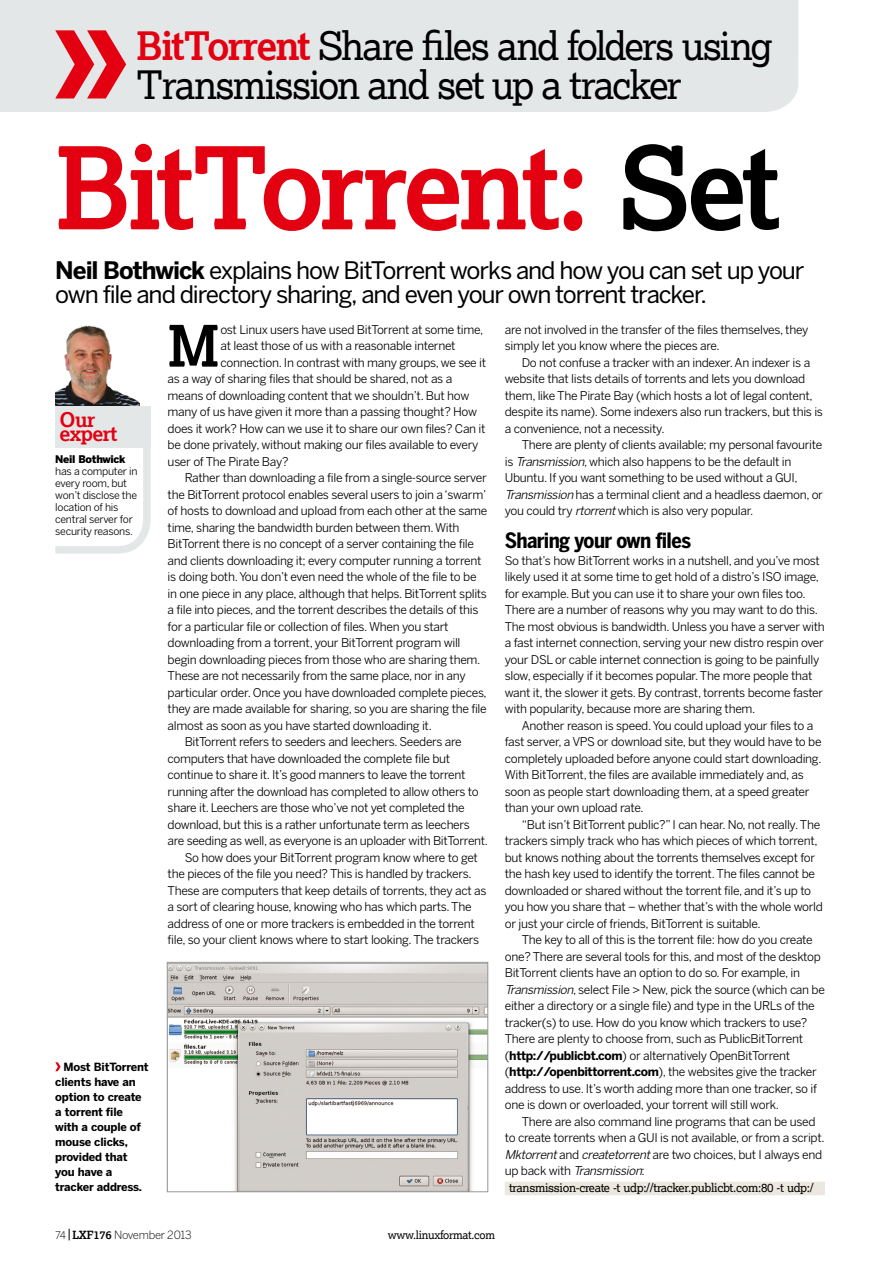
<style>
.page{position:relative;width:893px;height:1263px;background:#fff}
.page>*{position:absolute;margin:0;border:0;box-sizing:border-box;transform-origin:0 0}
.t1{font:700 114px "Lexia Da Ma";letter-spacing:-.045em;color:#e30010}
.t2{font:700 57.3px "Lexia Da Ma";color:#000}
.t3{font:39px/39px "Lexia Da Ma";letter-spacing:-.045em;color:#000}
.t4{font:24px/24px "Benton Sans";letter-spacing:-.045em;color:#000}
.t5{font:700 21px "Benton Sans Cond";letter-spacing:-.03em;color:#000}
.t6{font:700 20.25px/14.2px "Lexia Da Ma";letter-spacing:-.025em;color:#e30010}
.t7{font:12px/16.5px "Benton Sans";letter-spacing:-.025em;color:#000}
.t8{font:12px "Lexia Da Ma";letter-spacing:-.025em;color:#000}
.t9{font:700 11.25px/15px "Benton Sans";letter-spacing:-.015em;color:#000}
.t10{font:300 11.25px "Benton Sans";letter-spacing:-.025em;color:#000}
.t11{font:11.25px "Lexia Da Ma";letter-spacing:-.025em;color:#000}
.t12{font:10.5px/12px "Benton Sans";letter-spacing:-.025em;color:#000}
.t13{font:900 10.5px "Benton Sans";letter-spacing:-.025em;color:#000}
.s1{font-weight:700;color:#e30010}
.s2{color:#000}
.s3{font-weight:700}
.s4{font-style:italic}
.s5{font-size:10.5px}
.s6{font-family:"Lexia Da Ma";font-weight:700}
</style>
<div class="page">
<div style="left:0;top:0;width:798px;height:112px;background:#e4e7e8"></div>
<svg style="left:55px;top:30px;width:71px;height:69px;background:#e36b74"></svg>
<img style="left:169px;top:964px;width:317px;height:226px">
<div style="left:167px;top:962px;width:321px;height:230px;border:1px solid #96979a"></div>
<svg style="left:55px;top:448px;width:96px;height:106px"></svg>
<img style="left:56px;top:325px;width:83px;height:82px">
<div style="left:55px;top:407px;width:96px;height:41px;background:#e4e7e8"></div>
<div style="left:505px;top:1182px;width:320px;height:13px;background:#ece8df"></div>
<svg style="left:55px;top:1062px;width:6px;height:9px"></svg>
<h3 class="t3" style="left:137px;top:25px;width:638px"><span class="s1">BitTorrent</span> Share files and folders using<br>Transmission and set up a tracker</h3>
<h1 class="t1" style="left:55px;top:116px;width:727px">BitTorrent: <span class="s2">Set</span></h1>
<h3 class="t4" style="left:55px;top:258px;width:751px"><span class="s3">Neil Bothwick</span> explains how BitTorrent works and how you can set up your own file and directory sharing, and even your own torrent tracker.</h3>
<h2 class="t2" style="left:168px;top:310px;width:53px">M</h2>
<p class="t7" style="left:220px;top:321px;width:264px">ost Linux users have used BitTorrent at some time,</p>
<p class="t7" style="left:505px;top:321px;width:305px">are not involved in the transfer of the files themselves, they simply let you know where the pieces are.</p>
<p class="t7" style="left:505px;top:354px;width:320px;text-indent:17px">Do not confuse a tracker with an indexer. An indexer is a website that lists details of torrents and lets you download them, like The Pirate Bay (which hosts a lot of legal content, despite its name). Some indexers also run trackers, but this is a convenience, not a necessity.</p>
<p class="t7" style="left:505px;top:436px;width:320px;text-indent:17px">There are plenty of clients available; my personal favourite is <span class="s4">Transmission</span>, which also happens to be the default in Ubuntu. If you want something to be used without a GUI, <span class="s4">Transmission</span> has a terminal client and a headless daemon, or you could try <span class="s4">rtorrent</span>which is also very popular.</p>
<h3 class="t5" style="left:505px;top:528px;width:188px">Sharing your own files</h3>
<p class="t7" style="left:505px;top:552px;width:322px">So that’s how BitTorrent works in a nutshell, and you’ve most likely used it at some time to get hold of a distro’s ISO image, for example. But you can use it to share your own files too.<br>There are a number of reasons why you may want to do this.<br>The most obvious is bandwidth. Unless you have a server with a fast internet connection, serving your new distro respin over your DSL or cable internet connection is going to be painfully slow, especially if it becomes popular. The more people that want it, the slower it gets. By contrast, torrents become faster with popularity, because more are sharing them.</p>
<p class="t7" style="left:505px;top:717px;width:318px;text-indent:17px">Another reason is speed. You could upload your files to a fast server, a VPS or download site, but they would have to be completely uploaded before anyone could start downloading.<br>With BitTorrent, the files are available immediately and, as soon as people start downloading them, at a speed greater than your own upload rate.</p>
<p class="t7" style="left:505px;top:816px;width:320px;text-indent:17px">“But isn’t BitTorrent public?” I can hear. No, not really. The trackers simply track who has which pieces of which torrent, but knows nothing about the torrents themselves except for the hash key used to identify the torrent. The files cannot be downloaded or shared without the torrent file, and it’s up to you how you share that – whether that’s with the whole world or just your circle of friends, BitTorrent is suitable.</p>
<p class="t7" style="left:505px;top:931px;width:322px;text-indent:17px">The key to all of this is the torrent file: how do you create one? There are several tools for this, and most of the desktop BitTorrent clients have an option to do so. For example, in <span class="s4">Transmission</span>, select File &gt; New, pick the source (which can be either a directory or a single file) and type in the URLs of the tracker(s) to use. How do you know which trackers to use?<br>There are plenty to choose from, such as PublicBitTorrent (<span class="s3">http://publicbt.com</span>) or alternatively OpenBitTorrent (<span class="s3">http://openbittorrent.com</span>), the websites give the tracker address to use. It’s worth adding more than one tracker, so if one is down or overloaded, your torrent will still work.</p>
<p class="t7" style="left:505px;top:1113px;width:321px;text-indent:17px">There are also command line programs that can be used to create torrents when a GUI is not available, or from a script.<br><span class="s4">Mktorrent</span>and <span class="s4">createtorrent</span>are two choices, but I always end u p b a c k w i t h <span class="s4">Transmission</span>:</p>
<p class="t8" style="left:509px;top:1180px;width:306px">transmission-create -t udp://tracker.publicbt.com:80 -t udp:/</p>
<p class="t7" style="left:220px;top:337px;width:237px">at least those of us with a reasonable internet</p>
<p class="t7" style="left:220px;top:354px;width:267px">connection. In contrast with many groups, we see it</p>
<p class="t7" style="left:168px;top:370px;width:286px">as a way of sharing files that should be shared, not as a</p>
<p class="t7" style="left:168px;top:387px;width:303px">means of downloading content that we shouldn’t. But how</p>
<p class="t7" style="left:168px;top:403px;width:311px">many of us have given it more than a passing thought? How</p>
<p class="t7" style="left:168px;top:420px;width:319px">does it work? How can we use it to share our own files? Can it</p>
<p class="t7" style="left:168px;top:436px;width:312px">be done privately, without making our files available to every</p>
<p class="t7" style="left:168px;top:453px;width:122px">user of The Pirate Bay?</p>
<p class="t7" style="left:185px;top:469px;width:304px">Rather than downloading a file from a single-source server</p>
<p class="t7" style="left:168px;top:486px;width:320px">the BitTorrent protocol enables several users to join a ‘swarm’</p>
<p class="t7" style="left:168px;top:502px;width:321px">of hosts to download and upload from each other at the same</p>
<p class="t7" style="left:168px;top:519px;width:293px">time, sharing the bandwidth burden between them. With</p>
<p class="t7" style="left:168px;top:535px;width:308px">BitTorrent there is no concept of a server containing the file</p>
<p class="t7" style="left:168px;top:552px;width:315px">and clients downloading it; every computer running a torrent</p>
<p class="t7" style="left:168px;top:568px;width:310px">is doing both. You don’t even need the whole of the file to be</p>
<p class="t7" style="left:168px;top:585px;width:321px">in one piece in any place, although that helps. BitTorrent splits</p>
<p class="t7" style="left:168px;top:601px;width:312px">a file into pieces, and the torrent describes the details of this</p>
<p class="t7" style="left:168px;top:618px;width:282px">for a particular file or collection of files. When you start</p>
<p class="t7" style="left:168px;top:634px;width:294px">downloading from a torrent, your BitTorrent program will</p>
<p class="t7" style="left:168px;top:651px;width:314px">begin downloading pieces from those who are sharing them.</p>
<p class="t7" style="left:168px;top:667px;width:300px">These are not necessarily from the same place, nor in any</p>
<p class="t7" style="left:168px;top:684px;width:321px">particular order. Once you have downloaded complete pieces,</p>
<p class="t7" style="left:168px;top:700px;width:321px">they are made available for sharing, so you are sharing the file</p>
<p class="t7" style="left:168px;top:717px;width:266px">almost as soon as you have started downloading it.</p>
<p class="t7" style="left:185px;top:733px;width:279px">BitTorrent refers to seeders and leechers. Seeders are</p>
<p class="t7" style="left:168px;top:750px;width:284px">computers that have downloaded the complete file but</p>
<p class="t7" style="left:168px;top:766px;width:299px">continue to share it. It’s good manners to leave the torrent</p>
<p class="t7" style="left:168px;top:783px;width:312px">running after the download has completed to allow others to</p>
<p class="t7" style="left:168px;top:799px;width:299px">share it. Leechers are those who’ve not yet completed the</p>
<p class="t7" style="left:168px;top:816px;width:304px">download, but this is a rather unfortunate term as leechers</p>
<p class="t7" style="left:168px;top:832px;width:322px">are seeding as well, as everyone is an uploader with BitTorrent.</p>
<p class="t7" style="left:185px;top:849px;width:295px">So how does your BitTorrent program know where to get</p>
<p class="t7" style="left:168px;top:865px;width:305px">the pieces of the file you need? This is handled by trackers.</p>
<p class="t7" style="left:168px;top:882px;width:320px">These are computers that keep details of torrents, they act as</p>
<p class="t7" style="left:168px;top:898px;width:305px">a sort of clearing house, knowing who has which parts. The</p>
<p class="t7" style="left:168px;top:915px;width:309px">address of one or more trackers is embedded in the torrent</p>
<p class="t7" style="left:168px;top:931px;width:313px">file, so your client knows where to start looking. The trackers</p>
<h3 class="t6" style="left:60px;top:412px;width:59px">Our expert</h3>
<p class="t13" style="left:55px;top:452px;width:72px">Neil Bothwick</p>
<p class="t12" style="left:55px;top:465px;width:84px">has a computer in every room, but won’t disclose the location of his central server for security reasons.</p>
<p class="t9" style="left:55px;top:1059px;width:95px;text-indent:8px">Most BitTorrent clients have an option to create a torrent file with a couple of mouse clicks, provided that you have a tracker address.</p>
<p class="t10" style="left:55px;top:1228px;width:138px"><span class="s5">74</span> <span class="s6">LXF176</span> November 2013</p>
<p class="t11" style="left:388px;top:1228px;width:109px">www.linuxformat.com</p>
</div>
